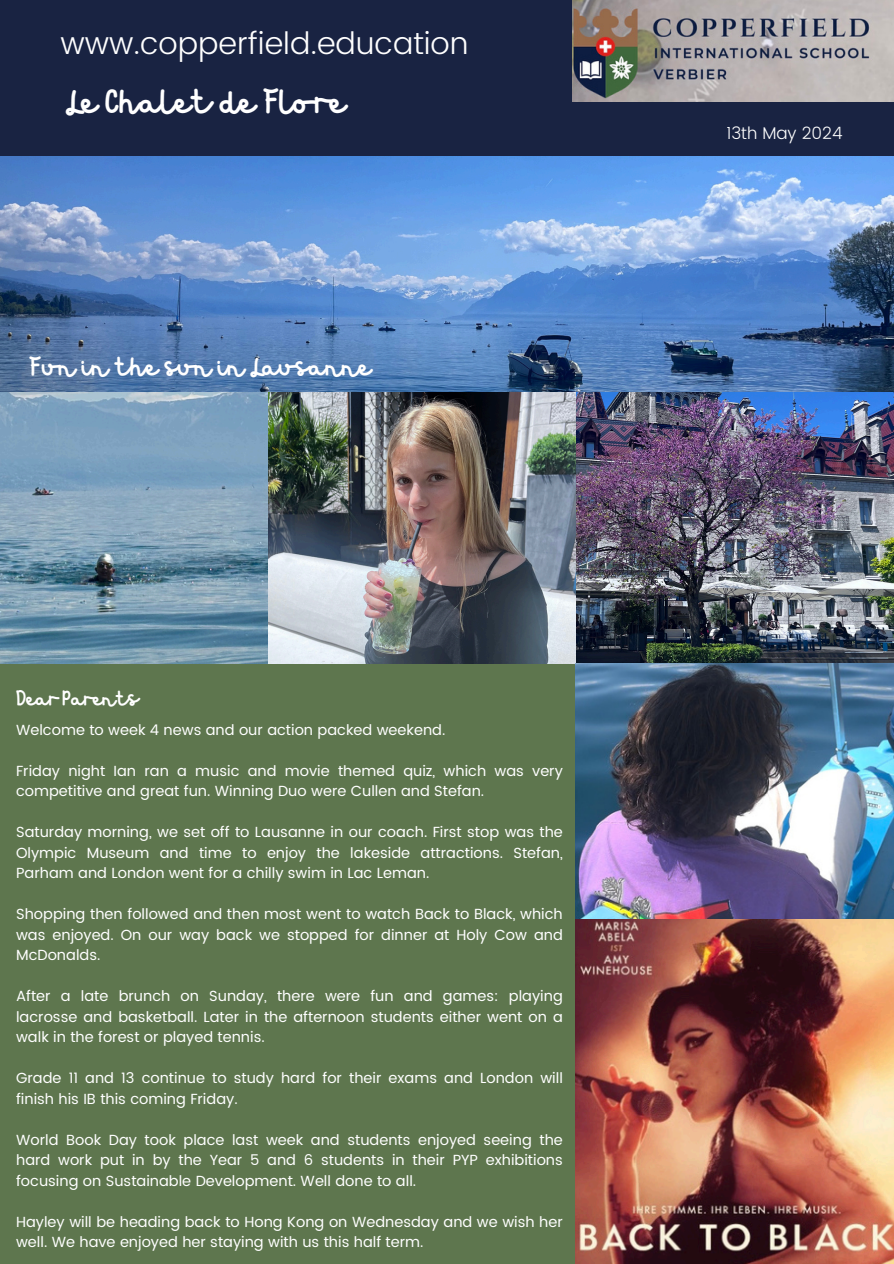
<style>
.page{position:relative;width:894px;height:1264px;background:#fff}
.page>*{position:absolute;margin:0;border:0;box-sizing:border-box;transform-origin:0 0}
.t1{font:42.75px "Hibernate Two";color:#fff}
.t2{font:32.85px "Hibernate Two";color:#fff}
.t3{font:300 30.75px "Poppins";color:#fff}
.t4{font:25.95px "Hibernate Two";color:#fff}
.t5{font:300 16.95px "Poppins";color:#fff}
.t6{font:14.7px/20.5px "Poppins";color:#fff;text-align:justify}
</style>
<div class="page">
<div style="left:0;top:0;width:893px;height:448px;background:#192342"></div>
<div style="left:0;top:398px;width:893px;height:865px;background:#5e764e"></div>
<img style="left:572px;top:0;width:320px;height:101px">
<img style="left:575px;top:392px;width:318px;height:271px">
<img style="left:0;top:157px;width:893px;height:235px">
<img style="left:0;top:392px;width:268px;height:271px">
<img style="left:268px;top:392px;width:307px;height:271px">
<img style="left:575px;top:663px;width:318px;height:600px">
<h4 class="t3" style="left:61px;top:25px;width:409px">www.copperfield.education</h4>
<p class="t1" style="left:65px;top:80px;width:281px">Le Chalet de Flore</p>
<h2 class="t2" style="left:29px;top:351px;width:343px">Fun in the sun in Lausanne</h2>
<h3 class="t4" style="left:16px;top:685px;width:124px">Dear Parents</h3>
<p class="t6" style="left:16px;top:719px;width:430px">Welcome to week 4 news and our action packed weekend.</p>
<p class="t6" style="left:16px;top:760px;width:548px">Friday night Ian ran a music and movie themed quiz, which was very competitive and great fun. Winning Duo were Cullen and Stefan.</p>
<p class="t6" style="left:16px;top:821px;width:548px">Saturday morning, we set off to Lausanne in our coach. First stop was the Olympic Museum and time to enjoy the lakeside attractions. Stefan, Parham and London went for a chilly swim in Lac Leman.</p>
<p class="t6" style="left:16px;top:903px;width:548px">Shopping then followed and then most went to watch Back to Black, which was enjoyed. On our way back we stopped for dinner at Holy Cow and McDonalds.</p>
<p class="t6" style="left:16px;top:985px;width:548px">After a late brunch on Sunday, there were fun and games: playing lacrosse and basketball. Later in the afternoon students either went on a walk in the forest or played tennis.</p>
<p class="t6" style="left:16px;top:1067px;width:548px">Grade 11 and 13 continue to study hard for their exams and London will finish his IB this coming Friday.</p>
<p class="t6" style="left:16px;top:1129px;width:548px">World Book Day took place last week and students enjoyed seeing the hard work put in by the Year 5 and 6 students in their PYP exhibitions focusing on Sustainable Development. Well done to all.</p>
<p class="t6" style="left:16px;top:1211px;width:548px">Hayley will be heading back to Hong Kong on Wednesday and we wish her well. We have enjoyed her staying with us this half term.</p>
<p class="t5" style="left:726px;top:123px;width:118px">13th May 2024</p>
</div>
